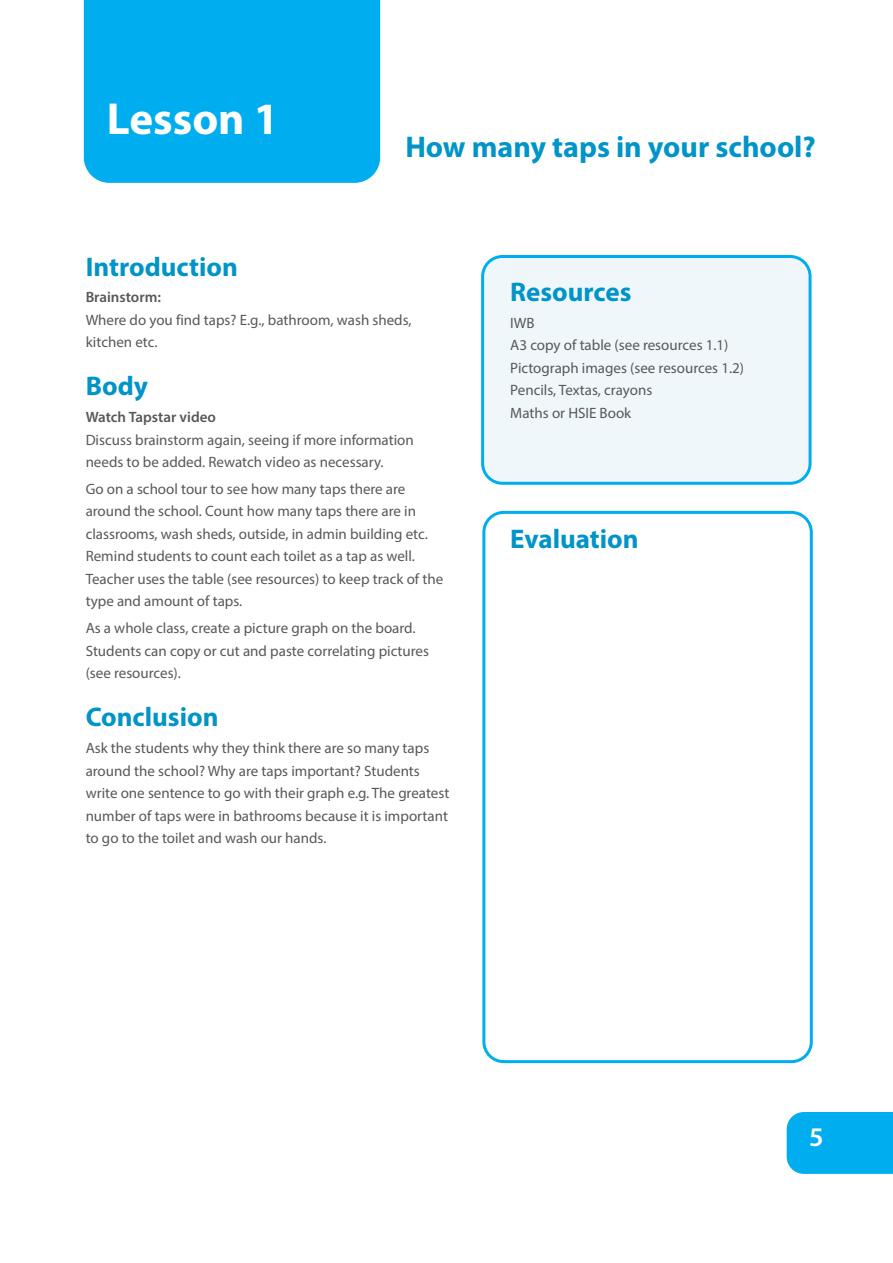
<style>
.page{position:relative;width:893px;height:1263px;background:#fff}
.page>*{position:absolute;margin:0;border:0;box-sizing:border-box;transform-origin:0 0}
.Main_Heading{font:700 45px "Myriad Pro";color:#fff}
.Sub_Heading{font:700 30px "Myriad Pro";color:#0094c8}
.Sub_Heading-2{font:700 27px "Myriad Pro";color:#0094c8}
.t1{font:600 27px "Myriad Pro";color:#fff}
.Sub_Heading-3{font:15px/22.5px "Myriad Pro";color:#57585a}
.Sub_Heading-4{font:600 15px "Myriad Pro";color:#57585a}
</style>
<div class="page">
<div style="left:84px;top:0;width:296px;height:183px;background:#00aeef"></div>
<div style="left:787px;top:1112px;width:106px;height:62px;background:#00aeef"></div>
<div style="left:483px;top:256px;width:327px;height:227px;background:#f0f7fb;border-radius:20px"></div>
<div style="left:481px;top:255px;width:330px;height:230px;border:3px solid #00aeef;border-radius:20px"></div>
<div style="left:482px;top:511px;width:331px;height:552px;border:3px solid #00aeef;border-radius:20px"></div>
<p class="Main_Heading" style="left:107px;top:89px;width:173px">Lesson 1</p>
<p class="Sub_Heading" style="left:405px;top:127px;width:412px">How many taps in your school?</p>
<p class="Sub_Heading-2" style="left:86px;top:249px;width:154px">Introduction</p>
<p class="Sub_Heading-4" style="left:86px;top:288px;width:77px">Brainstorm:</p>
<p class="Sub_Heading-3" style="left:86px;top:308px;width:327px">Where do you find taps? E.g., bathroom, wash sheds, kitchen etc.</p>
<p class="Sub_Heading-2" style="left:86px;top:369px;width:64px">Body</p>
<p class="Sub_Heading-4" style="left:86px;top:408px;width:132px">Watch Tapstar video</p>
<p class="Sub_Heading-3" style="left:86px;top:428px;width:330px">Discuss brainstorm again, seeing if more information needs to be added. Rewatch video as necessary.</p>
<p class="Sub_Heading-3" style="left:86px;top:477px;width:359px">Go on a school tour to see how many taps there are around the school. Count how many taps there are in classrooms, wash sheds, outside, in admin building etc.<br>Remind students to count each toilet as a tap as well.<br>Teacher uses the table (see resources) to keep track of the type and amount of taps.</p>
<p class="Sub_Heading-3" style="left:86px;top:617px;width:345px">As a whole class, create a picture graph on the board.<br>Students can copy or cut and paste correlating pictures (see resources).</p>
<p class="Sub_Heading-2" style="left:86px;top:699px;width:134px">Conclusion</p>
<p class="Sub_Heading-3" style="left:86px;top:736px;width:365px">Ask the students why they think there are so many taps around the school? Why are taps important? Students write one sentence to go with their graph e.g. The greatest number of taps were in bathrooms because it is important to go to the toilet and wash our hands.</p>
<p class="Sub_Heading-2" style="left:510px;top:274px;width:123px">Resources</p>
<p class="Sub_Heading-3" style="left:510px;top:311px;width:26px">IWB</p>
<p class="Sub_Heading-3" style="left:510px;top:334px;width:220px">A3 copy of table (see resources 1.1)</p>
<p class="Sub_Heading-3" style="left:510px;top:356px;width:235px">Pictograph images (see resources 1.2)</p>
<p class="Sub_Heading-3" style="left:510px;top:379px;width:143px">Pencils, Textas, crayons</p>
<p class="Sub_Heading-3" style="left:510px;top:401px;width:123px">Maths or HSIE Book</p>
<p class="Sub_Heading-2" style="left:510px;top:521px;width:130px">Evaluation</p>
<p class="t1" style="left:809px;top:1119px;width:16px">5</p>
</div>
